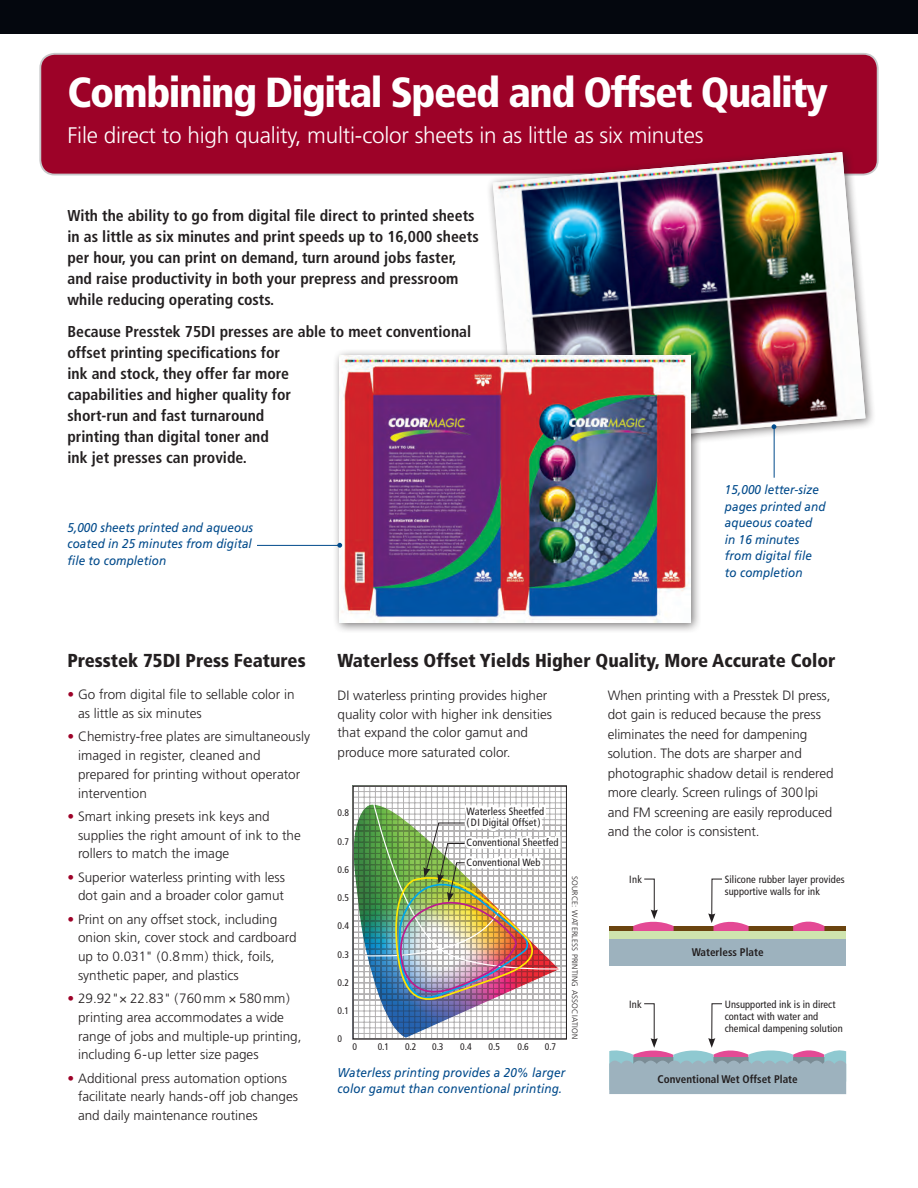
<style>
.page{position:relative;width:918px;height:1188px;background:#fff}
.page>*{position:absolute;margin:0;border:0;box-sizing:border-box;transform-origin:0 0}
.t1{font:900 condensed 42px "Frutiger LT Std";letter-spacing:-.035em;color:#fff}
.t2{font:300 22.5px "Frutiger LT Std";letter-spacing:-.01em;color:#fff}
.t3{font:900 condensed 18.75px "Frutiger LT Std";color:#231f20}
.t4{font:700 condensed 15.75px/21px "Frutiger LT Std";color:#231f20}
.t5{font:300 13.5px/18.8px "Frutiger LT Std";color:#231f20}
.t6{font:italic 12.75px/16.5px "Frutiger LT Std";letter-spacing:.005em;color:#004a8b;scale:.92 1}
.t7{font:700 condensed 11.1px "Frutiger LT Std";color:#231f20}
.t8{font:condensed 10.5px/12px "Frutiger LT Std";letter-spacing:.01em;color:#231f20}
.t9{font:condensed 9.6px "Frutiger LT Std";color:#231f20}
.t10{font:300 7.8px "Frutiger LT Std";letter-spacing:.025em;color:#231f20}
.s1{color:#9d0228}
</style>
<div class="page">
<div style="left:0;top:0;width:918px;height:34px;background:#04070e"></div>
<div style="left:40px;top:54px;width:838px;height:121px;background:#9d0228;border-radius:14px"></div>
<div style="left:39px;top:53px;width:840px;height:122px;border:2px solid #c7c8ca;border-radius:14px"></div>
<div style="left:609px;top:926px;width:237px;height:8px;background:#6b440f"></div>
<div style="left:609px;top:937px;width:237px;height:28px;background:#9db2be"></div>
<svg style="left:793px;top:921px;width:31px;height:10px"></svg>
<div style="left:609px;top:931px;width:237px;height:7px;background:#cfe4ae"></div>
<svg style="left:633px;top:878px;width:41px;height:53px"></svg>
<svg style="left:708px;top:878px;width:41px;height:53px"></svg>
<svg style="left:609px;top:1003px;width:237px;height:91px"></svg>
<svg style="left:355px;top:788px;width:210px;height:249px"></svg>
<div style="left:353px;top:786px;width:214px;height:253px;border:1px solid #231f20"></div>
<img style="left:365px;top:785px;width:198px;height:228px">
<div style="left:485px;top:145px;width:391px;height:314px;background:#231f20;opacity:.6"></div>
<img style="left:493px;top:152px;width:373px;height:297px">
<div style="left:332px;top:348px;width:369px;height:285px;background:#231f20;opacity:.6"></div>
<img style="left:340px;top:355px;width:351px;height:267px">
<hr style="left:257px;top:545px;width:82px;height:1px;background:#004a8b">
<svg style="left:337px;top:543px;width:5px;height:5px"></svg>
<hr style="left:774px;top:428px;width:1px;height:50px;background:#004a8b">
<svg style="left:772px;top:424px;width:4px;height:5px"></svg>
<p class="t1" style="left:68px;top:68px;width:762px">Combining Digital Speed and Offset Quality</p>
<p class="t2" style="left:68px;top:123px;width:638px">File direct to high quality, multi-color sheets in as little as six minutes</p>
<p class="t4" style="left:68px;top:205px;width:413px">With the ability to go from digital file direct to printed sheets in as little as six minutes and print speeds up to 16,000 sheets per hour, you can print on demand, turn around jobs faster, and raise productivity in both your prepress and pressroom while reducing operating costs.</p>
<p class="t4" style="left:68px;top:321px;width:405px">Because Presstek 75DI presses are able to meet conventional offset printing specifications for<br>ink and stock, they offer far more<br>capabilities and higher quality for<br>short-run and fast turnaround<br>printing than digital toner and<br>ink jet presses can provide.</p>
<p class="t6" style="left:67px;top:519px;width:203px;text-align:justify">5,000 sheets printed and aqueous coated in 25 minutes from digital file to completion</p>
<p class="t6" style="left:725px;top:481px;width:111px">15,000 letter-size pages printed and aqueous coated in 16 minutes from digital file to completion</p>
<p class="t3" style="left:68px;top:649px;width:240px">Presstek 75DI Press Features</p>
<p class="t5" style="left:78px;top:686px;width:218px;text-indent:-11px"><span class="s1">•</span> Go from digital file to sellable color in as little as six minutes</p>
<p class="t5" style="left:78px;top:728px;width:233px;text-indent:-11px"><span class="s1">•</span> Chemistry-free plates are simultaneously imaged in register, cleaned and prepared for printing without operator intervention</p>
<p class="t5" style="left:78px;top:807px;width:224px;text-indent:-11px"><span class="s1">•</span> Smart inking presets ink keys and supplies the right amount of ink to the rollers to match the image</p>
<p class="t5" style="left:68px;top:868px;width:219px;text-align:right"><span class="s1">•</span> Superior waterless printing with less dot gain and a broader color gamut</p>
<p class="t5" style="left:78px;top:910px;width:220px;text-indent:-11px"><span class="s1">•</span> Print on any offset stock, including onion skin, cover stock and cardboard up to 0.031" (0.8mm) thick, foils, synthetic paper, and plastics</p>
<p class="t5" style="left:78px;top:989px;width:225px;text-indent:-11px"><span class="s1">•</span> 29.92"× 22.83" (760mm × 580mm) printing area accommodates a wide range of jobs and multiple-up printing, including 6-up letter size pages</p>
<p class="t5" style="left:78px;top:1069px;width:222px;text-indent:-11px"><span class="s1">•</span> Additional press automation options facilitate nearly hands-off job changes and daily maintenance routines</p>
<p class="t3" style="left:338px;top:649px;width:500px">Waterless Offset Yields Higher Quality, More Accurate Color</p>
<p class="t5" style="left:337px;top:686px;width:216px">DI waterless printing provides higher quality color with higher ink densities that expand the color gamut and produce more saturated color.</p>
<p class="t5" style="left:608px;top:686px;width:227px;line-height:19.5px">When printing with a Presstek DI press, dot gain is reduced because the press eliminates the need for dampening solution. The dots are sharper and photographic shadow detail is rendered more clearly. Screen rulings of 300lpi and FM screening are easily reproduced and the color is consistent.</p>
<p class="t8" style="left:467px;top:805px;width:79px">Waterless Sheetfed</p>
<p class="t8" style="left:467px;top:817px;width:76px">(DI Digital Offset)</p>
<p class="t8" style="left:467px;top:837px;width:94px">Conventional Sheetfed</p>
<p class="t8" style="left:467px;top:856px;width:75px">Conventional Web</p>
<p class="t9" style="left:338px;top:808px;width:13px">0.8</p>
<p class="t9" style="left:338px;top:836px;width:13px">0.7</p>
<p class="t9" style="left:338px;top:864px;width:13px">0.6</p>
<p class="t9" style="left:338px;top:892px;width:13px">0.5</p>
<p class="t9" style="left:338px;top:921px;width:13px">0.4</p>
<p class="t9" style="left:338px;top:949px;width:13px">0.3</p>
<p class="t9" style="left:338px;top:977px;width:13px">0.2</p>
<p class="t9" style="left:338px;top:1005px;width:13px">0.1</p>
<p class="t9" style="left:338px;top:1033px;width:6px">0</p>
<p class="t8" style="left:629px;top:874px;width:14px">Ink</p>
<p class="t8" style="left:725px;top:874px;width:122px">Silicone rubber layer provides supportive walls for ink</p>
<p class="t10" style="left:579px;top:876px;width:164px;rotate:90deg">SOURCE: WATERLESS PRINTING ASSOCIATION</p>
<p class="t7" style="left:692px;top:945px;width:73px">Waterless Plate</p>
<p class="t8" style="left:629px;top:998px;width:14px">Ink</p>
<p class="t8" style="left:725px;top:998px;width:120px">Unsupported ink is in direct contact with water and chemical dampening solution</p>
<p class="t9" style="left:353px;top:1041px;width:6px">0</p>
<p class="t9" style="left:378px;top:1041px;width:13px">0.1</p>
<p class="t9" style="left:405px;top:1041px;width:13px">0.2</p>
<p class="t9" style="left:432px;top:1041px;width:13px">0.3</p>
<p class="t9" style="left:460px;top:1041px;width:13px">0.4</p>
<p class="t9" style="left:489px;top:1041px;width:13px">0.5</p>
<p class="t9" style="left:517px;top:1041px;width:13px">0.6</p>
<p class="t9" style="left:545px;top:1041px;width:13px">0.7</p>
<p class="t6" style="left:338px;top:1064px;width:249px">Waterless printing provides a 20% larger color gamut than conventional printing.</p>
<p class="t7" style="left:658px;top:1073px;width:142px">Conventional Wet Offset Plate</p>
</div>
